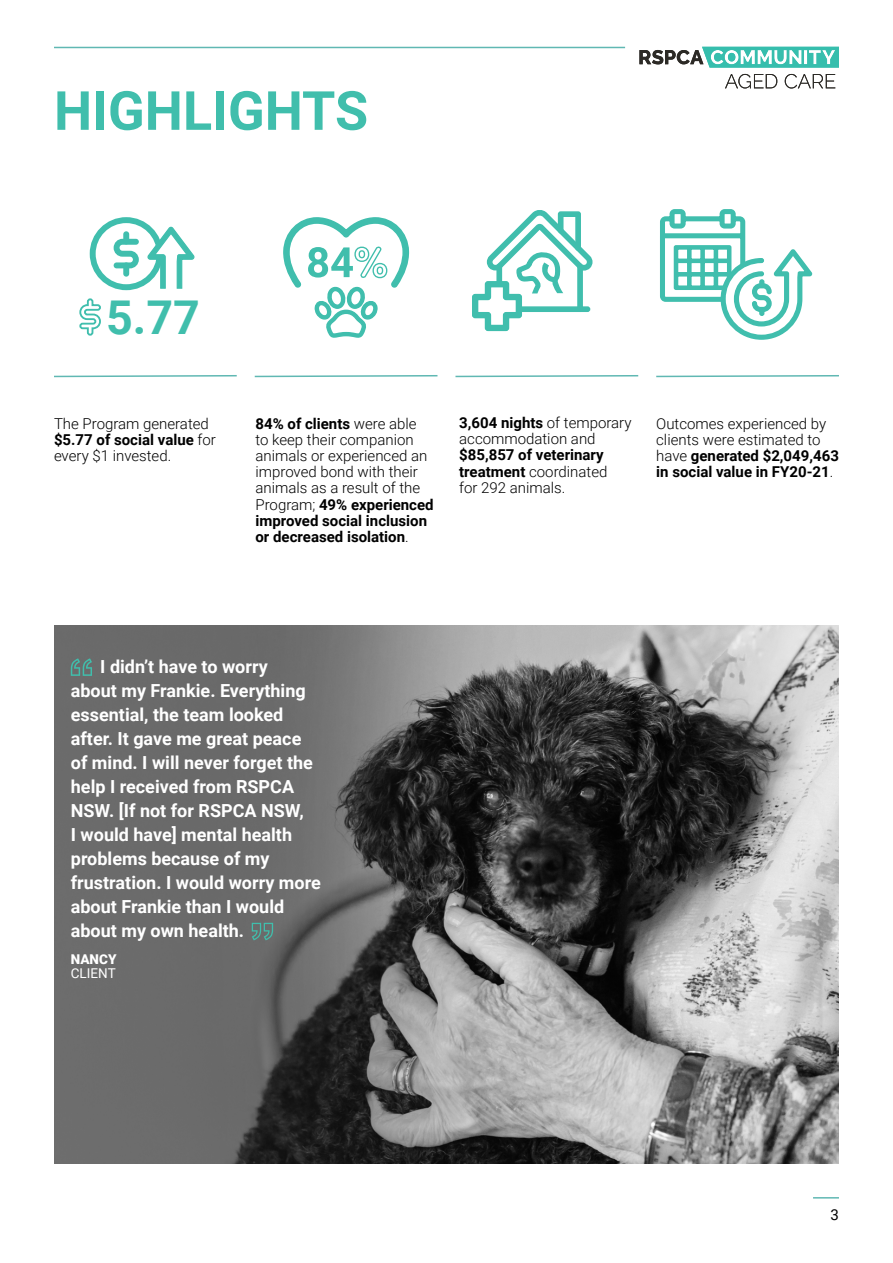
<style>
.page{position:relative;width:893px;height:1263px;background:#fff}
.page>*{position:absolute;margin:0;border:0;box-sizing:border-box;transform-origin:0 0}
.t1{font:700 54px "Roboto";color:#40beac}
.t2{font:700 46.5px "Roboto";color:#40beac}
.t3{font:700 18px/24px "Roboto";color:#fff}
.t4{font:300 15px/16.2px "Roboto";color:#000}
.t5{font:700 15px/16.2px "Roboto";color:#000}
.t6{font:15px "Roboto";color:#000}
.t7{font:13.5px "Roboto";color:#fff}
.t8{font:900 13.5px "Roboto";color:#fff}
.s1{font-weight:700}
.s2{font-weight:300}
</style>
<div class="page">
<hr style="left:54px;top:47px;width:571px;height:1px;background:#60b8b3">
<svg style="left:813px;top:1197px;width:26px;height:1px"></svg>
<img style="left:54px;top:626px;width:785px;height:537px">
<svg style="left:283px;top:217px;width:127px;height:121px"></svg>
<svg style="left:660px;top:209px;width:153px;height:131px"></svg>
<svg style="left:71px;top:658px;width:21px;height:18px"></svg>
<svg style="left:252px;top:923px;width:21px;height:17px"></svg>
<svg style="left:472px;top:210px;width:121px;height:122px"></svg>
<svg style="left:90px;top:217px;width:105px;height:73px"></svg>
<svg style="left:79px;top:298px;width:22px;height:38px"></svg>
<svg style="left:54px;top:375px;width:183px;height:3px"></svg>
<svg style="left:254px;top:375px;width:184px;height:3px"></svg>
<svg style="left:455px;top:375px;width:184px;height:3px"></svg>
<svg style="left:656px;top:375px;width:183px;height:3px"></svg>
<svg style="left:639px;top:47px;width:200px;height:21px"></svg>
<svg style="left:725px;top:74px;width:52px;height:14px"></svg>
<svg style="left:785px;top:74px;width:50px;height:14px"></svg>
<h1 class="t1" style="left:54px;top:85px;width:316px">HIGHLIGHTS</h1>
<h2 class="t2" style="left:106px;top:296px;width:95px">5.77</h2>
<p class="t4" style="left:54px;top:416px;width:163px">The Program generated <span class="s1">$5.77 of social value</span> for every $1 invested.</p>
<p class="t4" style="left:459px;top:415px;width:174px"><span class="s1">3,604 nights</span> of temporary accommodation and</p>
<p class="t4" style="left:255px;top:416px;width:180px"><span class="s1">84% of clients</span> were able<br>to keep their companion animals or experienced an improved bond with their animals as a result of the<br>Program; <span class="s1">49% experienced improved social inclusion or decreased isolation</span>.</p>
<p class="t5" style="left:459px;top:448px;width:150px">$85,857 of veterinary treatment <span class="s2">coordinated for 292 animals.</span></p>
<p class="t4" style="left:656px;top:416px;width:184px">Outcomes experienced by clients were estimated to have <span class="s1">generated $2,049,463 in social value in FY20-21</span>.</p>
<p class="t3" style="left:71px;top:656px;width:251px;text-indent:29px">I didn’t have to worry<br>about my Frankie. Everything essential, the team looked after. It gave me great peace of mind. I will never forget the help I received from RSPCA<br>NSW. [If not for RSPCA NSW,<br>I would have] mental health problems because of my frustration. I would worry more about Frankie than I would about my own health.</p>
<p class="t8" style="left:71px;top:951px;width:47px">NANCY</p>
<p class="t7" style="left:71px;top:968px;width:46px">CLIENT</p>
<p class="t6" style="left:830px;top:1209px;width:10px">3</p>
</div>
